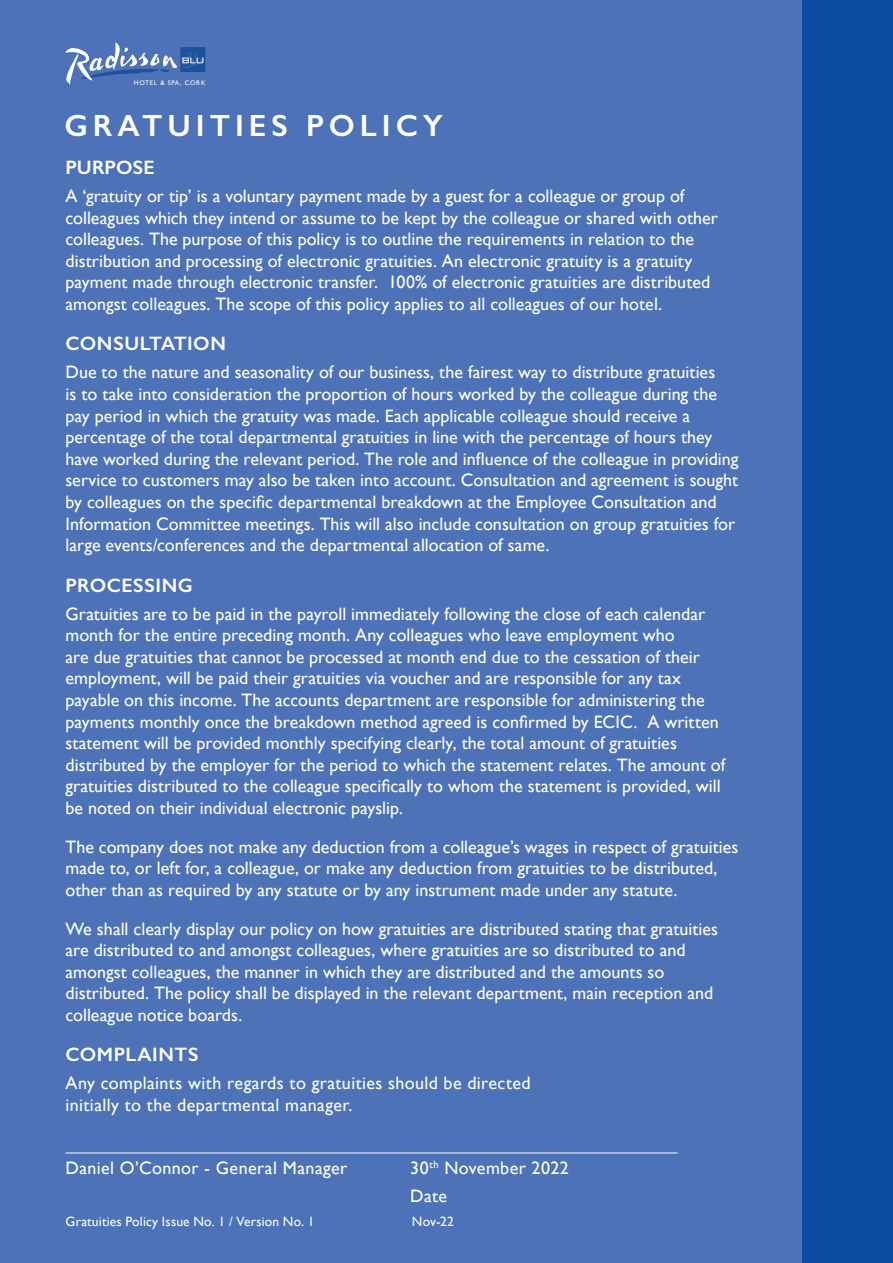
<style>
.page{position:relative;width:893px;height:1263px;background:#fff}
.page>*{position:absolute;margin:0;border:0;box-sizing:border-box;transform-origin:0 0}
.t1{font:600 30.75px "Gill Sans";letter-spacing:.16em;color:#fff}
.t2{font:600 19.5px "Gill Sans";letter-spacing:.025em;color:#fff}
.t3{font:600 19.5px "Gill Sans";letter-spacing:.005em;color:#fff}
.t4{font:18px/21.6px "Gill Sans";color:#fff}
.t5{font:18px/21.6px "Gill Sans";letter-spacing:.02em;color:#fff}
.t6{font:18px "Gill Sans";letter-spacing:.025em;color:#fff}
.t7{font:13.5px "Gill Sans";letter-spacing:.015em;color:#fff}
.t8{font:6.75px "Gill Sans";letter-spacing:.1em;color:#fff}
</style>
<div class="page">
<div style="left:0;top:0;width:803px;height:1263px;background:#4d72b8"></div>
<div style="left:803px;top:0;width:90px;height:1263px;background:#0d4da1"></div>
<svg style="left:180px;top:47px;width:25px;height:25px"></svg>
<svg style="left:65px;top:43px;width:138px;height:42px"></svg>
<hr style="left:65px;top:1152px;width:613px;height:1px;background:#fff">
<p class="t8" style="left:134px;top:79px;width:73px">HOTEL &amp; SPA, CORK</p>
<p class="t1" style="left:64px;top:107px;width:380px">GRATUITIES POLICY</p>
<p class="t3" style="left:65px;top:156px;width:91px">PURPOSE</p>
<p class="t4" style="left:65px;top:185px;width:654px">A ‘gratuity or tip’ is a voluntary payment made by a guest for a colleague or group of colleagues which they intend or assume to be kept by the colleague or shared with other colleagues. The purpose of this policy is to outline the requirements in relation to the distribution and processing of electronic gratuities. An electronic gratuity is a gratuity payment made through electronic transfer. 100% of electronic gratuities are distributed amongst colleagues. The scope of this policy applies to all colleagues of our hotel.</p>
<p class="t2" style="left:65px;top:332px;width:162px">CONSULTATION</p>
<p class="t4" style="left:65px;top:361px;width:674px">Due to the nature and seasonality of our business, the fairest way to distribute gratuities<br>is to take into consideration the proportion of hours worked by the colleague during the pay period in which the gratuity was made. Each applicable colleague should receive a percentage of the total departmental gratuities in line with the percentage of hours they have worked during the relevant period. The role and influence of the colleague in providing service to customers may also be taken into account. Consultation and agreement is sought by colleagues on the specific departmental breakdown at the Employee Consultation and Information Committee meetings. This will also include consultation on group gratuities for large events/conferences and the departmental allocation of same.</p>
<p class="t2" style="left:65px;top:573px;width:129px">PROCESSING</p>
<p class="t4" style="left:65px;top:603px;width:661px">Gratuities are to be paid in the payroll immediately following the close of each calendar month for the entire preceding month. Any colleagues who leave employment who<br>are due gratuities that cannot be processed at month end due to the cessation of their employment, will be paid their gratuities via voucher and are responsible for any tax payable on this income. The accounts department are responsible for administering the payments monthly once the breakdown method agreed is confirmed by ECIC. A written statement will be provided monthly specifying clearly, the total amount of gratuities distributed by the employer for the period to which the statement relates. The amount of gratuities distributed to the colleague specifically to whom the statement is provided, will be noted on their individual electronic payslip.</p>
<p class="t4" style="left:65px;top:836px;width:674px">The company does not make any deduction from a colleague’s wages in respect of gratuities made to, or left for, a colleague, or make any deduction from gratuities to be distributed, other than as required by any statute or by any instrument made under any statute.</p>
<p class="t4" style="left:65px;top:917px;width:654px">We shall clearly display our policy on how gratuities are distributed stating that gratuities are distributed to and amongst colleagues, where gratuities are so distributed to and amongst colleagues, the manner in which they are distributed and the amounts so distributed. The policy shall be displayed in the relevant department, main reception and colleague notice boards.</p>
<p class="t2" style="left:65px;top:1043px;width:134px">COMPLAINTS</p>
<p class="t5" style="left:65px;top:1072px;width:467px">Any complaints with regards to gratuities should be directed initially to the departmental manager.</p>
<p class="t5" style="left:65px;top:1157px;width:283px">Daniel O’Connor - General Manager</p>
<p class="t6" style="left:410px;top:1157px;width:160px">30<sup>th</sup> November 2022</p>
<p class="t4" style="left:410px;top:1185px;width:39px">Date</p>
<p class="t7" style="left:65px;top:1214px;width:251px">Gratuities Policy Issue No. 1 / Version No. 1</p>
<p class="t7" style="left:412px;top:1214px;width:44px">Nov-22</p>
</div>
